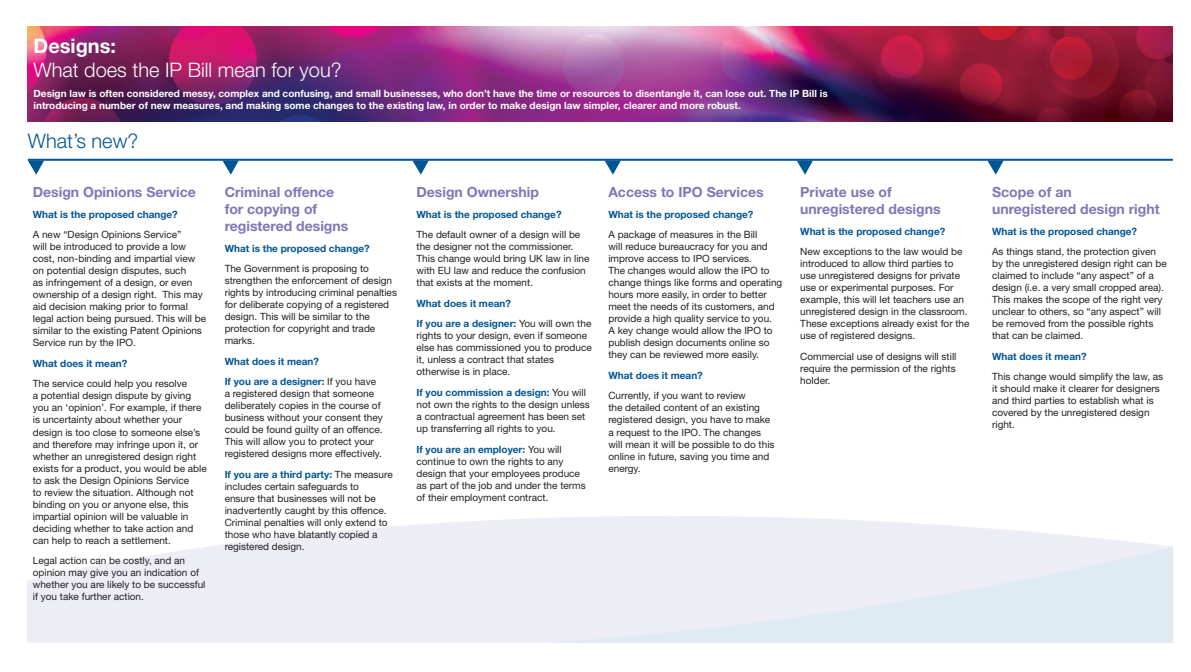
<style>
.page{position:relative;width:1191px;height:672px;background:#fff}
.page>*{position:absolute;margin:0;border:0;box-sizing:border-box;transform-origin:0 0}
.t1{font:300 20px/24px "Helvetica Neue LT Std";color:#fff}
.t2{font:300 20px "Helvetica Neue LT Std";color:#005595}
.t3{font:700 14px/16.8px "Helvetica Neue LT Std";color:#7f76b7}
.Body{font:10px/12px "Helvetica Neue LT Std";color:#231f20}
.Body-2{font:700 10px/12px "Helvetica Neue LT Std";color:#fff}
.t4{font:700 10px "Helvetica Neue LT Std";color:#005595}
.s1{font-weight:700}
.s2{font-weight:700;color:#005595}
</style>
<div class="page">
<img style="left:28px;top:27px;width:1144px;height:95px">
<svg style="left:27px;top:516px;width:1145px;height:126px;background:#eceef6"></svg>
<hr style="left:28px;top:159px;width:1144px;height:2px;background:#005595">
<svg style="left:28px;top:160px;width:16px;height:15px"></svg>
<svg style="left:222px;top:160px;width:17px;height:15px"></svg>
<svg style="left:412px;top:160px;width:17px;height:15px"></svg>
<svg style="left:604px;top:160px;width:17px;height:15px"></svg>
<svg style="left:796px;top:160px;width:17px;height:15px"></svg>
<svg style="left:987px;top:160px;width:16px;height:15px"></svg>
<h1 class="t1" style="left:34px;top:33px;width:309px"><span class="s1">Designs:<br></span>What does the IP Bill mean for you?</h1>
<p class="Body-2" style="left:34px;top:87px;width:795px">Design law is often considered messy, complex and confusing, and small businesses, who don’t have the time or resources to disentangle it, can lose out. The IP Bill is introducing a number of new measures, and making some changes to the existing law, in order to make design law simpler, clearer and more robust.</p>
<h1 class="t2" style="left:28px;top:128px;width:112px">What’s new?</h1>
<h2 class="t3" style="left:33px;top:184px;width:165px">Design Opinions Service</h2>
<h3 class="t4" style="left:33px;top:208px;width:147px">What is the proposed change?</h3>
<p class="Body" style="left:33px;top:229px;width:175px">A new “Design Opinions Service”<br>will be introduced to provide a low cost, non-binding and impartial view on potential design disputes, such<br>as infringement of a design, or even ownership of a design right. This may aid decision making prior to formal legal action being pursued. This will be similar to the existing Patent Opinions Service run by the IPO.</p>
<h3 class="t4" style="left:33px;top:357px;width:96px">What does it mean?</h3>
<p class="Body" style="left:33px;top:378px;width:175px">The service could help you resolve<br>a potential design dispute by giving you an ‘opinion’. For example, if there is uncertainty about whether your design is too close to someone else’s and therefore may infringe upon it, or whether an unregistered design right exists for a product, you would be able to ask the Design Opinions Service<br>to review the situation. Although not binding on you or anyone else, this impartial opinion will be valuable in deciding whether to take action and can help to reach a settlement.</p>
<p class="Body" style="left:33px;top:554px;width:174px">Legal action can be costly, and an opinion may give you an indication of whether you are likely to be successful if you take further action.</p>
<h2 class="t3" style="left:225px;top:184px;width:125px">Criminal offence for copying of registered designs</h2>
<h3 class="t4" style="left:225px;top:242px;width:147px">What is the proposed change?</h3>
<p class="Body" style="left:225px;top:262px;width:174px">The Government is proposing to strengthen the enforcement of design rights by introducing criminal penalties for deliberate copying of a registered design. This will be similar to the protection for copyright and trade marks.</p>
<h3 class="t4" style="left:225px;top:355px;width:96px">What does it mean?</h3>
<p class="Body" style="left:225px;top:375px;width:160px"><span class="s2">If you are a designer:</span> If you have a registered design that someone deliberately copies in the course of business without your consent they could be found guilty of an offence.<br>This will allow you to protect your registered designs more effectively.</p>
<p class="Body" style="left:225px;top:468px;width:170px"><span class="s2">If you are a third party:</span> The measure includes certain safeguards to<br>ensure that businesses will not be inadvertently caught by this offence.<br>Criminal penalties will only extend to those who have blatantly copied a registered design.</p>
<h2 class="t3" style="left:416px;top:184px;width:124px">Design Ownership</h2>
<h3 class="t4" style="left:416px;top:208px;width:147px">What is the proposed change?</h3>
<p class="Body" style="left:416px;top:229px;width:174px">The default owner of a design will be the designer not the commissioner.<br>This change would bring UK law in line with EU law and reduce the confusion that exists at the moment.</p>
<h3 class="t4" style="left:416px;top:297px;width:96px">What does it mean?</h3>
<p class="Body" style="left:416px;top:318px;width:177px"><span class="s2">If you are a designer:</span> You will own the rights to your design, even if someone else has commissioned you to produce it, unless a contract that states otherwise is in place.</p>
<p class="Body" style="left:416px;top:386px;width:175px"><span class="s2">If you commission a design:</span> You will not own the rights to the design unless a contractual agreement has been set up transferring all rights to you.</p>
<p class="Body" style="left:416px;top:443px;width:171px"><span class="s2">If you are an employer:</span> You will continue to own the rights to any design that your employees produce as part of the job and under the terms of their employment contract.</p>
<h2 class="t3" style="left:608px;top:184px;width:157px">Access to IPO Services</h2>
<h3 class="t4" style="left:608px;top:208px;width:147px">What is the proposed change?</h3>
<p class="Body" style="left:608px;top:229px;width:175px">A package of measures in the Bill<br>will reduce bureaucracy for you and improve access to IPO services.<br>The changes would allow the IPO to change things like forms and operating hours more easily, in order to better meet the needs of its customers, and provide a high quality service to you.<br>A key change would allow the IPO to publish design documents online so they can be reviewed more easily.</p>
<h3 class="t4" style="left:608px;top:369px;width:96px">What does it mean?</h3>
<p class="Body" style="left:608px;top:390px;width:168px">Currently, if you want to review<br>the detailed content of an existing registered design, you have to make a request to the IPO. The changes will mean it will be possible to do this online in future, saving you time and energy.</p>
<h2 class="t3" style="left:800px;top:184px;width:142px">Private use of unregistered designs</h2>
<h3 class="t4" style="left:800px;top:225px;width:147px">What is the proposed change?</h3>
<p class="Body" style="left:800px;top:245px;width:171px">New exceptions to the law would be introduced to allow third parties to use unregistered designs for private use or experimental purposes. For example, this will let teachers use an unregistered design in the classroom.<br>These exceptions already exist for the use of registered designs.</p>
<p class="Body" style="left:800px;top:350px;width:158px;text-align:justify">Commercial use of designs will still require the permission of the rights holder.</p>
<h2 class="t3" style="left:992px;top:184px;width:169px">Scope of an<br>unregistered design right</h2>
<h3 class="t4" style="left:992px;top:225px;width:147px">What is the proposed change?</h3>
<p class="Body" style="left:992px;top:245px;width:176px">As things stand, the protection given by the unregistered design right can be claimed to include “any aspect” of a design (i.e. a very small cropped area).<br>This makes the scope of the right very unclear to others, so “any aspect” will be removed from the possible rights that can be claimed.</p>
<h3 class="t4" style="left:992px;top:350px;width:96px">What does it mean?</h3>
<p class="Body" style="left:992px;top:370px;width:173px">This change would simplify the law, as it should make it clearer for designers and third parties to establish what is covered by the unregistered design right.</p>
</div>
